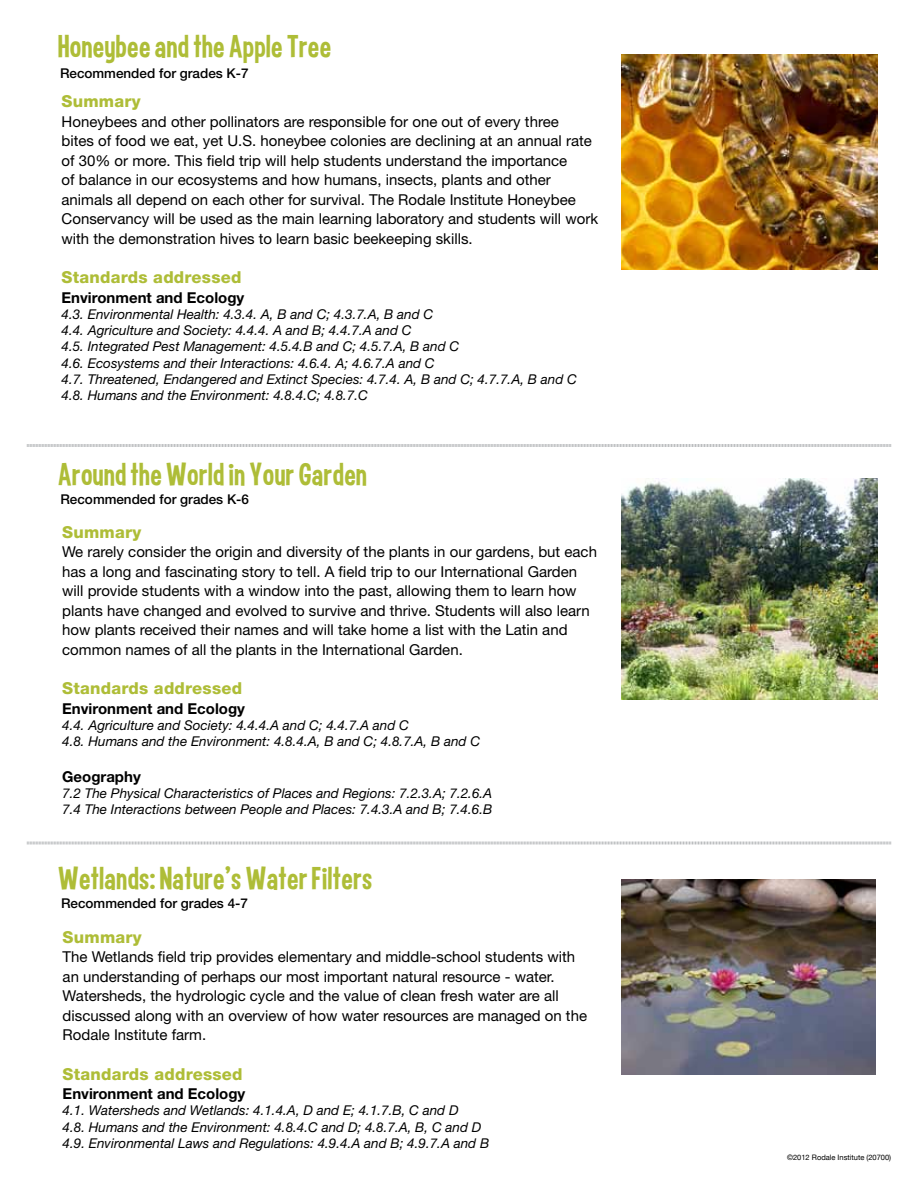
<style>
.page{position:relative;width:918px;height:1188px;background:#fff}
.page>*{position:absolute;margin:0;border:0;box-sizing:border-box;transform-origin:0 0}
.t1{font:34.5px "Curse Casual JVE";letter-spacing:.015em;color:#aebd37}
.t2{font:800 16.5px "Helvetica Neue";letter-spacing:.015em;color:#aebd37}
.t3{font:15px/19.5px "Helvetica Neue";color:#000}
.t4{font:700 15px "Helvetica Neue";color:#000}
.t5{font:italic 13.5px/16.2px "Helvetica Neue";color:#000}
.t6{font:500 13.5px "Helvetica Neue";color:#000}
.t7{font:7.5px "Helvetica Neue";color:#000}
</style>
<div class="page">
<img style="left:621px;top:478px;width:257px;height:221px">
<img style="left:621px;top:879px;width:255px;height:195px">
<svg style="left:27px;top:841px;width:864px;height:4px"></svg>
<svg style="left:27px;top:444px;width:864px;height:3px"></svg>
<img style="left:621px;top:54px;width:257px;height:216px">
<h1 class="t1" style="left:58px;top:28px;width:275px">Honeybee and the Apple Tree</h1>
<p class="t6" style="left:60px;top:65px;width:190px">Recommended for grades K-7</p>
<p class="t2" style="left:62px;top:91px;width:81px">Summary</p>
<p class="t3" style="left:62px;top:111px;width:538px">Honeybees and other pollinators are responsible for one out of every three<br>bites of food we eat, yet U.S. honeybee colonies are declining at an annual rate of 30% or more. This field trip will help students understand the importance<br>of balance in our ecosystems and how humans, insects, plants and other animals all depend on each other for survival. The Rodale Institute Honeybee Conservancy will be used as the main learning laboratory and students will work with the demonstration hives to learn basic beekeeping skills.</p>
<p class="t2" style="left:62px;top:268px;width:181px">Standards addressed</p>
<p class="t4" style="left:62px;top:288px;width:184px">Environment and Ecology</p>
<p class="t5" style="left:62px;top:306px;width:517px">4.3. Environmental Health: 4.3.4. A, B and C; 4.3.7.A, B and C<br>4.4. Agriculture and Society: 4.4.4. A and B; 4.4.7.A and C<br>4.5. Integrated Pest Management: 4.5.4.B and C; 4.5.7.A, B and C<br>4.6. Ecosystems and their Interactions: 4.6.4. A; 4.6.7.A and C<br>4.7. Threatened, Endangered and Extinct Species: 4.7.4. A, B and C; 4.7.7.A, B and C 4.8. Humans and the Environment: 4.8.4.C; 4.8.7.C</p>
<h1 class="t1" style="left:58px;top:456px;width:310px">Around the World in Your Garden</h1>
<p class="t6" style="left:60px;top:491px;width:190px">Recommended for grades K-6</p>
<p class="t2" style="left:62px;top:522px;width:81px">Summary</p>
<p class="t3" style="left:62px;top:542px;width:536px">We rarely consider the origin and diversity of the plants in our gardens, but each has a long and fascinating story to tell. A field trip to our International Garden will provide students with a window into the past, allowing them to learn how plants have changed and evolved to survive and thrive. Students will also learn how plants received their names and will take home a list with the Latin and common names of all the plants in the International Garden.</p>
<p class="t2" style="left:62px;top:679px;width:181px">Standards addressed</p>
<p class="t4" style="left:62px;top:699px;width:184px">Environment and Ecology</p>
<p class="t5" style="left:62px;top:717px;width:419px">4.4. Agriculture and Society: 4.4.4.A and C; 4.4.7.A and C<br>4.8. Humans and the Environment: 4.8.4.A, B and C; 4.8.7.A, B and C</p>
<p class="t4" style="left:62px;top:767px;width:80px">Geography</p>
<p class="t5" style="left:62px;top:785px;width:432px">7.2 The Physical Characteristics of Places and Regions: 7.2.3.A; 7.2.6.A<br>7.4 The Interactions between People and Places: 7.4.3.A and B; 7.4.6.B</p>
<h1 class="t1" style="left:58px;top:860px;width:316px">Wetlands: Nature’s Water Filters</h1>
<p class="t6" style="left:61px;top:895px;width:188px">Recommended for grades 4-7</p>
<p class="t2" style="left:63px;top:927px;width:81px">Summary</p>
<p class="t3" style="left:63px;top:947px;width:526px">The Wetlands field trip provides elementary and middle-school students with an understanding of perhaps our most important natural resource - water.<br>Watersheds, the hydrologic cycle and the value of clean fresh water are all discussed along with an overview of how water resources are managed on the Rodale Institute farm.</p>
<p class="t2" style="left:63px;top:1064px;width:181px">Standards addressed</p>
<p class="t4" style="left:63px;top:1085px;width:184px">Environment and Ecology</p>
<p class="t5" style="left:63px;top:1102px;width:428px">4.1. Watersheds and Wetlands: 4.1.4.A, D and E; 4.1.7.B, C and D<br>4.8. Humans and the Environment: 4.8.4.C and D; 4.8.7.A, B, C and D<br>4.9. Environmental Laws and Regulations: 4.9.4.A and B; 4.9.7.A and B</p>
<p class="t7" style="left:787px;top:1153px;width:106px">©2012 Rodale Institute (20700)</p>
</div>
